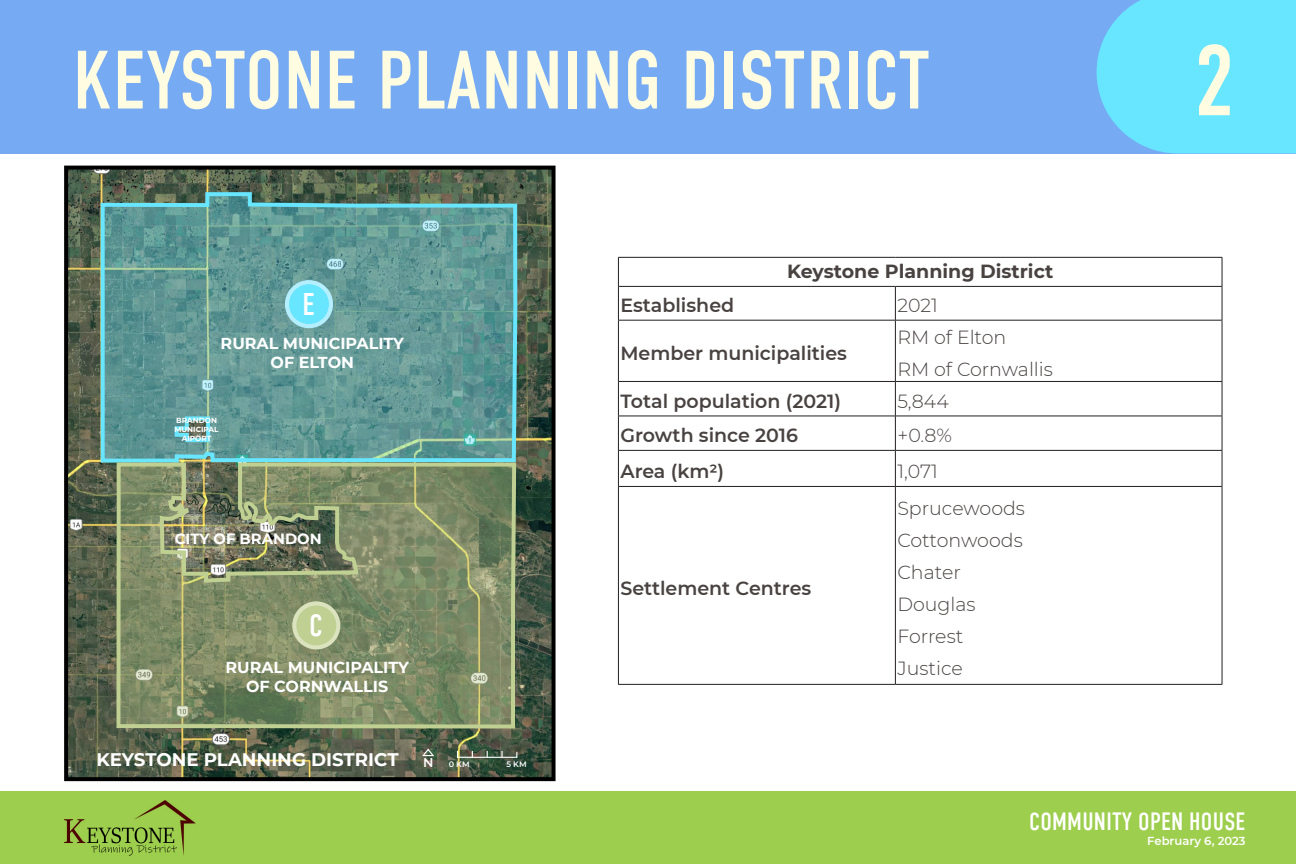
<style>
.page{position:relative;width:1296px;height:864px;background:#fff}
.page>*{position:absolute;margin:0;border:0;box-sizing:border-box;transform-origin:0 0}
.t1{font:100px "DIN Condensed";color:#fffce1}
.t2{font:82.5px "DIN Condensed";letter-spacing:.01em;color:#fffce1}
.t3{font:31.25px "DIN Condensed";color:#fff}
.t4{font:25px "DIN Condensed";letter-spacing:.01em;color:#fff}
.Bullets{font:600 19px "Montserrat";color:#484341}
.Bullets-2{font:300 19px "Montserrat";color:#484341}
.t5{font:700 19px "Montserrat";color:#484341}
.Paragraph_smaller{font:700 18.2px "Montserrat";color:#fff}
.Paragraph_smaller-2{font:700 15.9px/19.1px "Montserrat";color:#fff;text-align:center}
.Paragraph_smaller-3{font:700 14.8px "Montserrat";color:#fff}
.Paragraph_smaller-4{font:600 12.75px "Montserrat";color:#fff}
.t6{font:600 11.55px "Montserrat";color:#fff}
.Paragraph_smaller-5{font:600 7.95px "Montserrat";color:#fff}
.Paragraph_smaller-6{font:700 7.4px/8.8px "Montserrat";color:#fff;text-align:center}
</style>
<div class="page">
<div style="left:0;top:791px;width:1296px;height:73px;background:#9dce4d"></div>
<img style="left:64px;top:800px;width:132px;height:55px">
<div style="left:0;top:0;width:1296px;height:153px;background:#76abf4"></div>
<svg style="left:1097px;top:0;width:199px;height:153px;background:#69e0fe"></svg>
<img style="left:69px;top:171px;width:482px;height:605px">
<div style="left:64px;top:166px;width:492px;height:615px;border:4px solid #000"></div>
<svg style="left:99px;top:190px;width:420px;height:275px;background:#619f9e"></svg>
<svg style="left:114px;top:153px;width:404px;height:578px;background:#71927f"></svg>
<div style="left:294px;top:603px;width:44px;height:44px;background:#bfd092;border-radius:50%"></div>
<div style="left:292px;top:601px;width:48px;height:49px;border:4px solid #dae3bd;border-radius:50%"></div>
<div style="left:287px;top:282px;width:44px;height:44px;background:#68e5ff;border-radius:50%"></div>
<div style="left:285px;top:280px;width:48px;height:48px;border:4px solid #b4efff;border-radius:50%"></div>
<svg style="left:456px;top:750px;width:62px;height:8px"></svg>
<svg style="left:422px;top:748px;width:13px;height:9px"></svg>
<hr style="left:618px;top:257px;width:277px;height:1px;background:#231f20">
<svg style="left:618px;top:258px;width:1px;height:28px"></svg>
<hr style="left:895px;top:257px;width:327px;height:1px;background:#231f20">
<svg style="left:1222px;top:258px;width:1px;height:28px"></svg>
<hr style="left:618px;top:286px;width:277px;height:1px;background:#231f20">
<hr style="left:618px;top:287px;width:1px;height:33px;background:#231f20">
<hr style="left:895px;top:286px;width:327px;height:1px;background:#231f20">
<hr style="left:895px;top:287px;width:1px;height:33px;background:#231f20">
<hr style="left:1222px;top:287px;width:1px;height:33px;background:#231f20">
<hr style="left:618px;top:320px;width:277px;height:1px;background:#231f20">
<hr style="left:618px;top:320px;width:1px;height:61px;background:#231f20">
<hr style="left:895px;top:320px;width:327px;height:1px;background:#231f20">
<hr style="left:895px;top:320px;width:1px;height:61px;background:#231f20">
<hr style="left:1222px;top:320px;width:1px;height:61px;background:#231f20">
<hr style="left:618px;top:381px;width:277px;height:1px;background:#231f20">
<hr style="left:618px;top:382px;width:1px;height:34px;background:#231f20">
<hr style="left:895px;top:381px;width:327px;height:1px;background:#231f20">
<hr style="left:895px;top:382px;width:1px;height:34px;background:#231f20">
<hr style="left:1222px;top:382px;width:1px;height:34px;background:#231f20">
<hr style="left:618px;top:416px;width:277px;height:1px;background:#231f20">
<hr style="left:618px;top:416px;width:1px;height:34px;background:#231f20">
<hr style="left:895px;top:416px;width:327px;height:1px;background:#231f20">
<hr style="left:895px;top:416px;width:1px;height:34px;background:#231f20">
<hr style="left:1222px;top:416px;width:1px;height:34px;background:#231f20">
<hr style="left:618px;top:450px;width:277px;height:1px;background:#231f20">
<hr style="left:618px;top:451px;width:1px;height:35px;background:#231f20">
<hr style="left:895px;top:450px;width:327px;height:1px;background:#231f20">
<hr style="left:895px;top:451px;width:1px;height:35px;background:#231f20">
<hr style="left:1222px;top:451px;width:1px;height:35px;background:#231f20">
<hr style="left:618px;top:486px;width:277px;height:1px;background:#231f20">
<hr style="left:618px;top:487px;width:1px;height:197px;background:#231f20">
<hr style="left:895px;top:486px;width:327px;height:1px;background:#231f20">
<hr style="left:895px;top:487px;width:1px;height:197px;background:#231f20">
<hr style="left:1222px;top:487px;width:1px;height:197px;background:#231f20">
<hr style="left:618px;top:684px;width:277px;height:1px;background:#231f20">
<hr style="left:895px;top:684px;width:327px;height:1px;background:#231f20">
<h1 class="t2" style="left:73px;top:34px;width:859px">KEYSTONE PLANNING DISTRICT</h1>
<h1 class="t1" style="left:1194px;top:25px;width:43px">2</h1>
<p class="t3" style="left:303px;top:287px;width:14px">E</p>
<p class="Paragraph_smaller-2" style="left:221px;top:333px;width:185px">RURAL MUNICIPALITY<br>OF ELTON</p>
<p class="Paragraph_smaller-6" style="left:174px;top:416px;width:46px">BRANDON<br>MUNICIPAL<br>AIPORT</p>
<p class="Paragraph_smaller-3" style="left:175px;top:528px;width:148px">CITY OF BRANDON</p>
<p class="t3" style="left:309px;top:608px;width:15px">C</p>
<p class="Paragraph_smaller-2" style="left:225px;top:657px;width:185px">RURAL MUNICIPALITY<br>OF CORNWALLIS</p>
<p class="Paragraph_smaller" style="left:96px;top:747px;width:304px">KEYSTONE PLANNING DISTRICT</p>
<p class="Paragraph_smaller-4" style="left:423px;top:753px;width:12px">N</p>
<p class="Paragraph_smaller-5" style="left:449px;top:758px;width:22px">0 KM</p>
<p class="Paragraph_smaller-5" style="left:506px;top:758px;width:22px">5 KM</p>
<p class="t5" style="left:787px;top:257px;width:268px">Keystone Planning District</p>
<p class="Bullets" style="left:620px;top:292px;width:115px">Established</p>
<p class="Bullets-2" style="left:897px;top:293px;width:42px">2021</p>
<p class="Bullets" style="left:620px;top:340px;width:228px">Member municipalities</p>
<p class="Bullets-2" style="left:897px;top:324px;width:110px">RM of Elton</p>
<p class="Bullets-2" style="left:897px;top:356px;width:157px">RM of Cornwallis</p>
<p class="Bullets" style="left:620px;top:388px;width:222px">Total population (2021)</p>
<p class="Bullets-2" style="left:897px;top:388px;width:53px">5,844</p>
<p class="Bullets" style="left:620px;top:422px;width:179px">Growth since 2016</p>
<p class="Bullets-2" style="left:897px;top:423px;width:56px">+0.8%</p>
<p class="Bullets" style="left:620px;top:457px;width:105px">Area (km2)</p>
<p class="Bullets-2" style="left:897px;top:458px;width:42px">1,071</p>
<p class="Bullets" style="left:620px;top:574px;width:192px">Settlement Centres</p>
<p class="Bullets-2" style="left:897px;top:495px;width:129px">Sprucewoods</p>
<p class="Bullets-2" style="left:897px;top:527px;width:127px">Cottonwoods</p>
<p class="Bullets-2" style="left:897px;top:559px;width:65px">Chater</p>
<p class="Bullets-2" style="left:897px;top:591px;width:80px">Douglas</p>
<p class="Bullets-2" style="left:897px;top:623px;width:67px">Forrest</p>
<p class="Bullets-2" style="left:897px;top:655px;width:67px">Justice</p>
<h1 class="t4" style="left:1029px;top:807px;width:218px">COMMUNITY OPEN HOUSE</h1>
<p class="t6" style="left:1147px;top:833px;width:100px">February 6, 2023</p>
</div>
